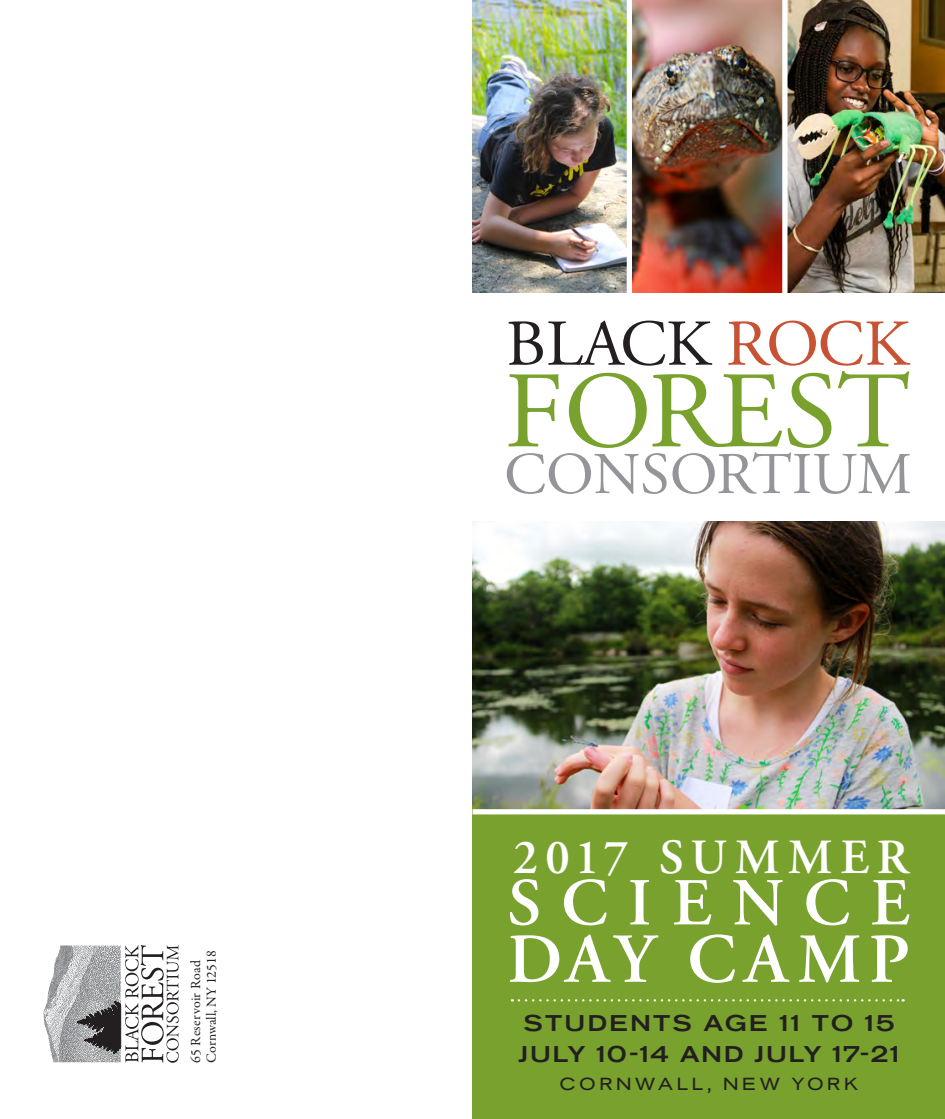
<style>
.page{position:relative;width:945px;height:1119px;background:#fff}
.page>*{position:absolute;margin:0;border:0;box-sizing:border-box;transform-origin:0 0}
.t1{font:600 70px "Adobe Garamond";letter-spacing:.1em;color:#fff}
.t2{font:600 66.85px "Adobe Garamond";letter-spacing:.305em;color:#fff}
.t3{font:600 49px "Adobe Garamond";letter-spacing:.15em;color:#fff}
.t4{font:22.75px "Standard CT Medium Extd";letter-spacing:.105em;color:#231f20}
.t5{font:17.5px "Standard CT Regular Extd";letter-spacing:.23em;color:#231f20}
.t6{font:14px "Garamond Premr Pro";letter-spacing:.005em;color:#231f20}
</style>
<div class="page">
<div style="left:472px;top:761px;width:473px;height:357px;background:#78a22d"></div>
<svg style="left:519px;top:999px;width:385px;height:2px"></svg>
<svg style="left:508px;top:320px;width:204px;height:45px"></svg>
<svg style="left:728px;top:320px;width:183px;height:45px"></svg>
<svg style="left:507px;top:371px;width:403px;height:123px"></svg>
<img style="left:473px;top:521px;width:472px;height:288px">
<img style="left:472px;top:0;width:473px;height:293px">
<div style="left:627px;top:0;width:5px;height:293px;background:#fff"></div>
<div style="left:782px;top:0;width:6px;height:293px;background:#fff"></div>
<div style="left:472px;top:809px;width:473px;height:5px;background:#fff"></div>
<svg style="left:43px;top:945px;width:136px;height:117px"></svg>
<p class="t6" style="left:187px;top:1062px;width:104px;rotate:-90deg">65 Reservoir Road</p>
<p class="t6" style="left:203px;top:1062px;width:114px;rotate:-90deg">Cornwall, NY 12518</p>
<p class="t3" style="left:513px;top:830px;width:397px">2017 SUMMER</p>
<p class="t2" style="left:507px;top:866px;width:403px">SCIENCE</p>
<p class="t1" style="left:507px;top:920px;width:404px">DAY CAMP</p>
<p class="t4" style="left:523px;top:1009px;width:373px">STUDENTS AGE 11 TO 15</p>
<p class="t4" style="left:519px;top:1040px;width:382px">JULY 10-14 AND JULY 17-21</p>
<p class="t5" style="left:560px;top:1073px;width:300px">CORNWALL, NEW YORK</p>
</div>
